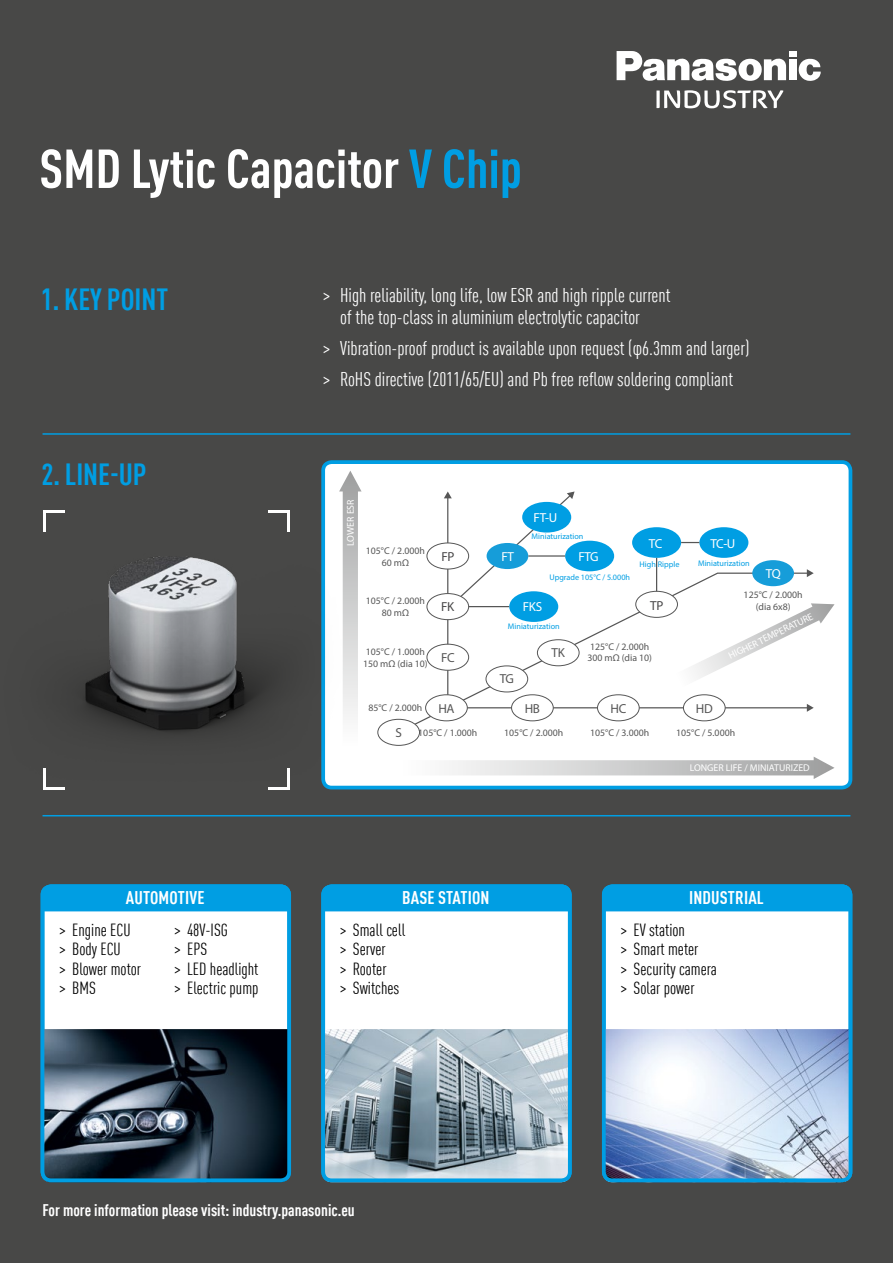
<style>
.page{position:relative;width:893px;height:1263px;background:#484847}
.page>*{position:absolute;margin:0;border:0;box-sizing:border-box;transform-origin:0 0}
.t1{font:700 condensed 54px "DIN Pro";color:#fff}
.t2{font:700 condensed 30px "DIN Pro";color:#009ee3}
.t3{font:condensed 19.5px/22.5px "DIN Pro";color:#fff}
.t4{font:700 condensed 18px "DIN Pro";letter-spacing:.01em;color:#fff}
.t5{font:condensed 17.25px/19.5px "DIN Pro";color:#000}
.t6{font:700 condensed 16.5px "DIN Pro";color:#fff}
.t7{font:700 condensed 13.05px "DIN Pro";letter-spacing:-.025em;color:#fff}
.t8{font:700 condensed 13.05px "DIN Pro";letter-spacing:-.025em;color:#565656}
.t9{font:700 condensed 13.05px "DIN Pro";color:#484748}
.t10{font:700 condensed 9.75px/11.7px "DIN Pro";color:#565656;text-align:center}
.t11{font:700 condensed 9.75px "DIN Pro";color:#fff}
.t12{font:700 condensed 8.1px "DIN Pro";color:#009ee3}
.s1{color:#009ee3}
</style>
<div class="page">
<svg style="left:799px;top:59px;width:22px;height:22px"></svg>
<div style="left:789px;top:51px;width:8px;height:6px;background:#fff"></div>
<div style="left:789px;top:59px;width:8px;height:21px;background:#fff"></div>
<svg style="left:617px;top:51px;width:169px;height:30px"></svg>
<svg style="left:656px;top:90px;width:127px;height:18px"></svg>
<hr style="left:43px;top:433px;width:807px;height:2px;background:#009ee3">
<hr style="left:43px;top:815px;width:807px;height:1px;background:#009ee3">
<div style="left:43px;top:886px;width:246px;height:294px;background:#fff;border-radius:9px"></div>
<div style="left:46px;top:889px;width:240px;height:22px;background:#009ee3"></div>
<img style="left:44px;top:1029px;width:242px;height:153px">
<div style="left:41px;top:884px;width:250px;height:298px;border:4px solid #009ee3;border-radius:9px"></div>
<div style="left:323px;top:886px;width:247px;height:294px;background:#fff;border-radius:9px"></div>
<div style="left:326px;top:889px;width:241px;height:22px;background:#009ee3"></div>
<img style="left:326px;top:1029px;width:241px;height:153px">
<div style="left:321px;top:884px;width:251px;height:298px;border:4px solid #009ee3;border-radius:9px"></div>
<div style="left:604px;top:886px;width:246px;height:294px;background:#fff;border-radius:9px"></div>
<div style="left:607px;top:889px;width:240px;height:22px;background:#009ee3"></div>
<img style="left:605px;top:1029px;width:244px;height:153px">
<div style="left:602px;top:884px;width:250px;height:298px;border:4px solid #009ee3;border-radius:9px"></div>
<div style="left:323px;top:462px;width:527px;height:325px;background:#fff;border-radius:9px"></div>
<svg style="left:809px;top:705px;width:5px;height:6px"></svg>
<svg style="left:444px;top:491px;width:131px;height:81px"></svg>
<svg style="left:397px;top:572px;width:412px;height:158px"></svg>
<svg style="left:807px;top:569px;width:7px;height:8px"></svg>
<div style="left:378px;top:719px;width:41px;height:26px;background:#fff;border-radius:50%"></div>
<div style="left:377px;top:719px;width:43px;height:27px;border:1px solid #565656;border-radius:50%"></div>
<div style="left:426px;top:695px;width:41px;height:26px;background:#fff;border-radius:50%"></div>
<div style="left:425px;top:694px;width:43px;height:27px;border:1px solid #565656;border-radius:50%"></div>
<div style="left:486px;top:666px;width:42px;height:26px;background:#fff;border-radius:50%"></div>
<div style="left:486px;top:665px;width:42px;height:27px;border:1px solid #565656;border-radius:50%"></div>
<div style="left:537px;top:640px;width:42px;height:26px;background:#fff;border-radius:50%"></div>
<div style="left:537px;top:639px;width:42px;height:27px;border:1px solid #565656;border-radius:50%"></div>
<div style="left:636px;top:591px;width:41px;height:26px;background:#fff;border-radius:50%"></div>
<div style="left:635px;top:591px;width:43px;height:27px;border:1px solid #565656;border-radius:50%"></div>
<div style="left:752px;top:560px;width:42px;height:26px;background:#169dd9;border-radius:50%"></div>
<div style="left:427px;top:594px;width:42px;height:26px;background:#fff;border-radius:50%"></div>
<div style="left:426px;top:593px;width:43px;height:27px;border:1px solid #565656;border-radius:50%"></div>
<div style="left:427px;top:644px;width:42px;height:26px;background:#fff;border-radius:50%"></div>
<div style="left:426px;top:644px;width:43px;height:27px;border:1px solid #565656;border-radius:50%"></div>
<div style="left:427px;top:543px;width:42px;height:26px;background:#fff;border-radius:50%"></div>
<div style="left:426px;top:543px;width:43px;height:26px;border:1px solid #565656;border-radius:50%"></div>
<div style="left:487px;top:543px;width:41px;height:26px;background:#169dd9;border-radius:50%"></div>
<div style="left:522px;top:502px;width:49px;height:30px;background:#009ee3;border-radius:50%"></div>
<div style="left:565px;top:541px;width:49px;height:30px;background:#009ee3;border-radius:50%"></div>
<div style="left:632px;top:527px;width:49px;height:31px;background:#009ee3;border-radius:50%"></div>
<div style="left:699px;top:527px;width:49px;height:31px;background:#009ee3;border-radius:50%"></div>
<div style="left:512px;top:695px;width:41px;height:26px;background:#fff;border-radius:50%"></div>
<div style="left:511px;top:694px;width:43px;height:27px;border:1px solid #565656;border-radius:50%"></div>
<div style="left:597px;top:695px;width:42px;height:26px;background:#fff;border-radius:50%"></div>
<div style="left:597px;top:694px;width:43px;height:27px;border:1px solid #565656;border-radius:50%"></div>
<div style="left:683px;top:695px;width:42px;height:26px;background:#fff;border-radius:50%"></div>
<div style="left:683px;top:694px;width:43px;height:27px;border:1px solid #565656;border-radius:50%"></div>
<div style="left:509px;top:591px;width:49px;height:31px;background:#009ee3;border-radius:50%"></div>
<hr style="left:528px;top:555px;width:37px;height:2px;background:#565656">
<svg style="left:681px;top:542px;width:18px;height:1px"></svg>
<hr style="left:656px;top:558px;width:1px;height:33px;background:#565656">
<hr style="left:469px;top:606px;width:40px;height:1px;background:#565656">
<svg style="left:449px;top:757px;width:385px;height:22px"></svg>
<svg style="left:674px;top:603px;width:160px;height:85px"></svg>
<div style="left:321px;top:460px;width:531px;height:329px;border:4px solid #009ee3;border-radius:9px"></div>
<img style="left:42px;top:433px;width:341px;height:384px">
<h1 class="t1" style="left:39px;top:129px;width:484px">SMD Lytic Capacitor <span class="s1">V Chip</span></h1>
<h2 class="t2" style="left:41px;top:277px;width:129px">1. KEY POINT</h2>
<p class="t3" style="left:340px;top:282px;width:332px;text-indent:-17px">&gt; High reliability, long life, low ESR and high ripple current of the top-class in aluminium electrolytic capacitor</p>
<p class="t3" style="left:323px;top:332px;width:428px;line-height:31px">&gt; Vibration-proof product is available upon request (φ6.3mm and larger) &gt; RoHS directive (2011/65/EU) and Pb free reflow soldering compliant</p>
<h2 class="t2" style="left:42px;top:452px;width:107px">2. LINE-UP</h2>
<p class="t4" style="left:126px;top:885px;width:80px">AUTOMOTIVE</p>
<p class="t5" style="left:60px;top:919px;width:83px">&gt; Engine ECU &gt; Body ECU<br>&gt; Blower motor &gt; BMS</p>
<p class="t5" style="left:174px;top:919px;width:86px">&gt; 48V-ISG<br>&gt; EPS<br>&gt; LED headlight &gt; Electric pump</p>
<p class="t11" style="left:345px;top:546px;width:48px;rotate:-90deg">LOWER ESR</p>
<p class="t7" style="left:534px;top:510px;width:25px">FT-U</p>
<p class="t10" style="left:366px;top:545px;width:61px">105°C / 2.000h<br>60 mΩ</p>
<p class="t9" style="left:441px;top:549px;width:15px">FP</p>
<p class="t7" style="left:501px;top:549px;width:14px">FT</p>
<p class="t12" style="left:532px;top:532px;width:53px">Miniaturization</p>
<p class="t7" style="left:578px;top:549px;width:22px">FTG</p>
<p class="t12" style="left:549px;top:572px;width:82px">Upgrade 105°C / 5.000h</p>
<p class="t7" style="left:649px;top:535px;width:15px">TC</p>
<p class="t7" style="left:711px;top:535px;width:26px">TC-U</p>
<p class="t12" style="left:639px;top:560px;width:41px">High Ripple</p>
<p class="t12" style="left:698px;top:558px;width:53px">Miniaturization</p>
<p class="t7" style="left:766px;top:566px;width:16px">TQ</p>
<p class="t10" style="left:366px;top:595px;width:61px">105°C / 2.000h<br>80 mΩ</p>
<p class="t10" style="left:363px;top:645px;width:66px;text-align:left">105°C / 1.000h<br>150 mΩ (dia 10)</p>
<p class="t9" style="left:441px;top:599px;width:15px">FK</p>
<p class="t7" style="left:523px;top:599px;width:21px">FKS</p>
<p class="t8" style="left:441px;top:650px;width:15px">FC</p>
<p class="t12" style="left:508px;top:621px;width:53px">Miniaturization</p>
<p class="t8" style="left:552px;top:645px;width:15px">TK</p>
<p class="t9" style="left:650px;top:597px;width:15px">TP</p>
<p class="t10" style="left:587px;top:640px;width:66px;text-align:left">125°C / 2.000h<br>300 mΩ (dia 10)</p>
<p class="t10" style="left:744px;top:589px;width:61px">125°C / 2.000h (dia 6x8)</p>
<p class="t11" style="left:726px;top:651px;width:94px;rotate:-26deg">HIGHER TEMPERATURE</p>
<p class="t8" style="left:500px;top:671px;width:16px">TG</p>
<p class="t10" style="left:368px;top:702px;width:56px">85°C / 2.000h</p>
<p class="t8" style="left:438px;top:701px;width:18px">HA</p>
<p class="t8" style="left:525px;top:701px;width:17px">HB</p>
<p class="t8" style="left:610px;top:701px;width:17px">HC</p>
<p class="t8" style="left:696px;top:701px;width:18px">HD</p>
<p class="t8" style="left:395px;top:725px;width:8px">S</p>
<p class="t10" style="left:418px;top:727px;width:61px">105°C / 1.000h</p>
<p class="t10" style="left:504px;top:727px;width:61px">105°C / 2.000h</p>
<p class="t10" style="left:590px;top:727px;width:61px">105°C / 3.000h</p>
<p class="t10" style="left:676px;top:727px;width:61px">105°C / 5.000h</p>
<p class="t11" style="left:690px;top:762px;width:121px">LONGER LIFE / MINIATURIZED</p>
<p class="t4" style="left:402px;top:885px;width:89px">BASE STATION</p>
<p class="t5" style="left:340px;top:919px;width:67px">&gt; Small cell &gt; Server<br>&gt; Rooter<br>&gt; Switches</p>
<p class="t4" style="left:689px;top:885px;width:76px">INDUSTRIAL</p>
<p class="t5" style="left:621px;top:919px;width:98px">&gt; EV station<br>&gt; Smart meter<br>&gt; Security camera &gt; Solar power</p>
<p class="t6" style="left:43px;top:1198px;width:314px">For more information please visit: industry.panasonic.eu</p>
</div>
